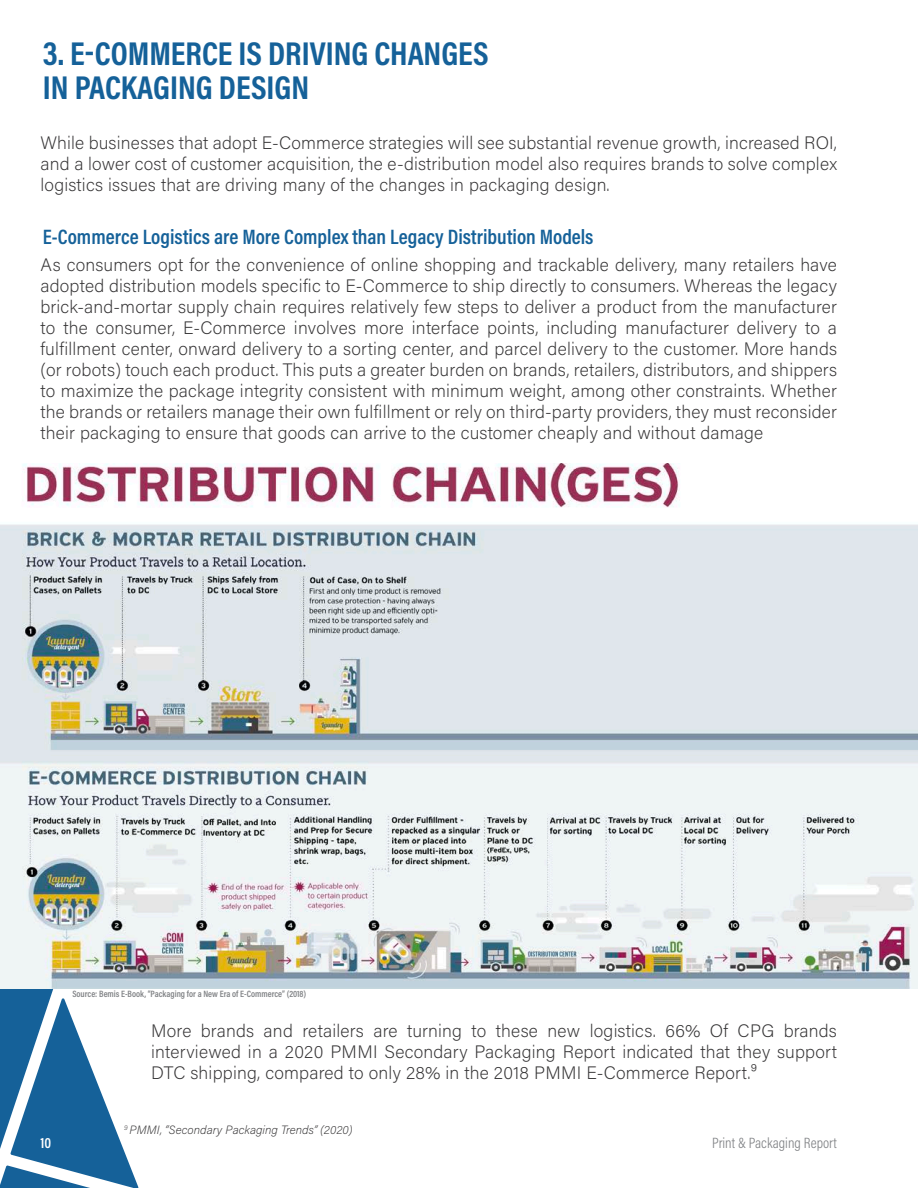
<style>
.page{position:relative;width:918px;height:1188px;background:#fff}
.page>*{position:absolute;margin:0;border:0;box-sizing:border-box;transform-origin:0 0}
.t1{font:700 33.3px/34.3px "Acumin Pro Cond";color:#156199}
.t2{font:600 21px "Acumin Pro Cond";color:#156199}
.t3{font:200 18px/21px "Acumin Pro";letter-spacing:.01em;color:#333233;text-align:justify}
.t4{font:300 15px "Acumin Pro Cond";color:#808285}
.t5{font:600 15px "Acumin Pro Cond";color:#fff}
.t6{font:italic 200 12px "Acumin Pro";color:#333233}
.t7{font:600 9.15px "Acumin Pro Cond";color:#808285}
</style>
<div class="page">
<svg style="left:0;top:989px;width:139px;height:199px"></svg>
<img style="left:0;top:463px;width:918px;height:526px">
<p class="t1" style="left:43px;top:35px;width:448px">3. E-COMMERCE IS DRIVING CHANGES<br>IN PACKAGING DESIGN</p>
<p class="t3" style="left:40px;top:132px;width:798px">While businesses that adopt E-Commerce strategies will see substantial revenue growth, increased ROI, and a lower cost of customer acquisition, the e-distribution model also requires brands to solve complex logistics issues that are driving many of the changes in packaging design.</p>
<p class="t2" style="left:43px;top:223px;width:552px">E-Commerce Logistics are More Complex than Legacy Distribution Models</p>
<p class="t3" style="left:40px;top:253px;width:798px">As consumers opt for the convenience of online shopping and trackable delivery, many retailers have adopted distribution models specific to E-Commerce to ship directly to consumers. Whereas the legacy brick-and-mortar supply chain requires relatively few steps to deliver a product from the manufacturer to the consumer, E-Commerce involves more interface points, including manufacturer delivery to a fulfillment center, onward delivery to a sorting center, and parcel delivery to the customer. More hands (or robots) touch each product. This puts a greater burden on brands, retailers, distributors, and shippers to maximize the package integrity consistent with minimum weight, among other constraints. Whether the brands or retailers manage their own fulfillment or rely on third-party providers, they must reconsider their packaging to ensure that goods can arrive to the customer cheaply and without damage</p>
<p class="t7" style="left:72px;top:988px;width:235px">Source: Bemis E-Book, “Packaging for a New Era of E-Commerce” (2018)</p>
<p class="t3" style="left:151px;top:1019px;width:687px">More brands and retailers are turning to these new logistics. 66% Of CPG brands interviewed in a 2020 PMMI Secondary Packaging Report indicated that they support DTC shipping, compared to only 28% in the 2018 PMMI E-Commerce Report.⁹</p>
<p class="t6" style="left:124px;top:1121px;width:230px"><sup>9</sup> PMMI, “Secondary Packaging Trends” (2020)</p>
<p class="t5" style="left:40px;top:1132px;width:12px">10</p>
<p class="t4" style="left:712px;top:1133px;width:126px">Print &amp; Packaging Report</p>
</div>
